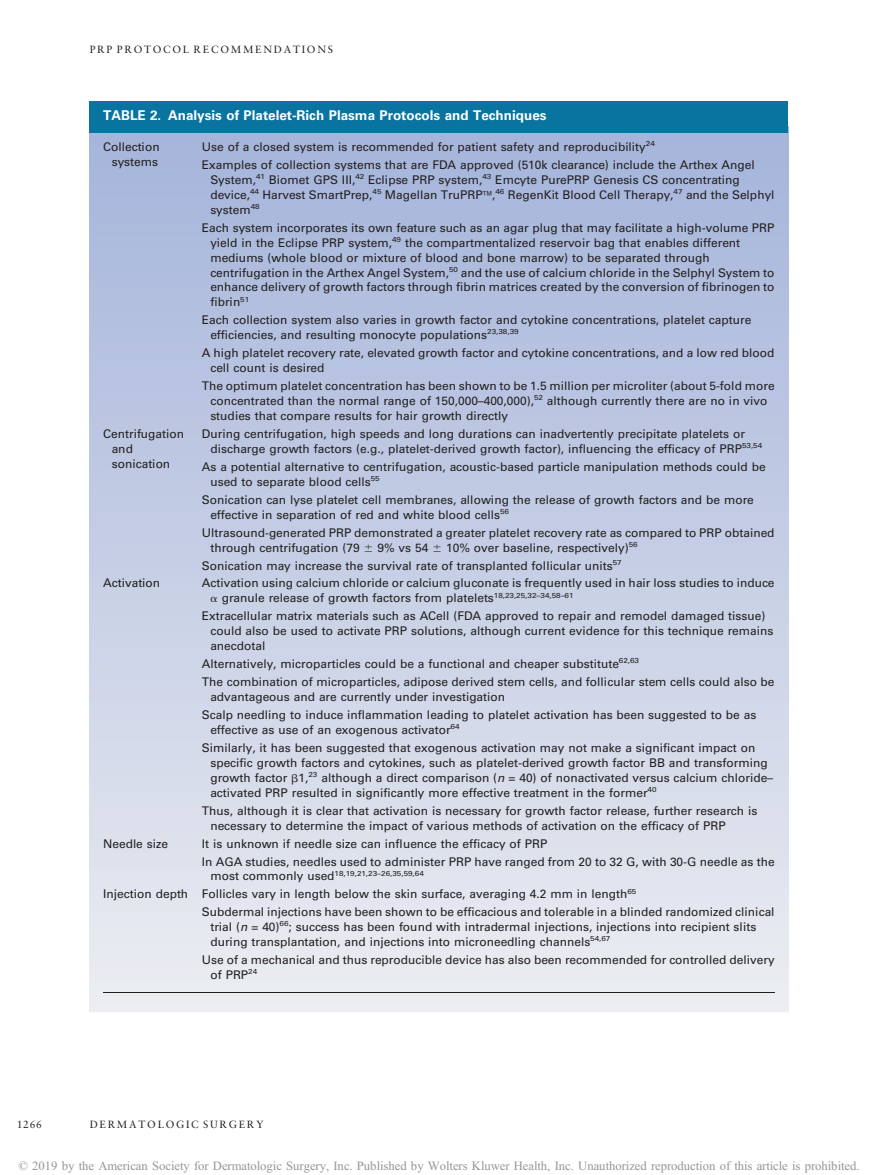
<style>
.page{position:relative;width:878px;height:1175px;background:#fff}
.page>*{position:absolute;margin:0;border:0;box-sizing:border-box;transform-origin:0 0}
.t1{font:13.5px "Adv PSA35 F";color:#fff}
.t2{font:12.75px "Adv TT7 c 285990";color:#939699}
.t3{font:12px/15px "Adv PSA35 D";color:#221f1f}
.t4{font:10.5px "Adv O Tece 49054";letter-spacing:.17em;color:#221f1f}
.t5{font:7.2px "Adv PSA35 D";color:#221f1f;scale:1.13 1}
.s1{font-family:"Adv PS Sym"}
.s2{font-family:"Adv PS586 B"}
.s3{font-family:"Adv PS7 DA6"}
.s4{font-family:"Adv PSA35 E"}
.s5{font-size:12px}
</style>
<div class="page">
<img style="left:90px;top:132px;width:698px;height:880px">
<hr style="left:103px;top:992px;width:671px;height:1px;background:#221f1f">
<div style="left:90px;top:101px;width:698px;height:31px;background:#08749f"></div>
<p class="t4" style="left:90px;top:45px;width:245px">PRP PROTOCOL RECOMMENDATIONS</p>
<p class="t1" style="left:103px;top:110px;width:445px">TABLE 2. Analysis of Platelet-Rich Plasma Protocols and Techniques</p>
<p class="t3" style="left:103px;top:140px;width:58px;text-align:center">Collection systems</p>
<p class="t3" style="left:202px;top:139px;width:554px;line-height:18px">Use of a closed system is recommended for patient safety and reproducibility<sup>24<br></sup>Examples of collection systems that are FDA approved (510k clearance) include the Arthex Angel</p>
<p class="t3" style="left:210px;top:173px;width:565px">System,<sup>41</sup> Biomet GPS III,<sup>42</sup> Eclipse PRP system,<sup>43</sup> Emcyte PurePRP Genesis CS concentrating device,<sup>44</sup> Harvest SmartPrep,<sup>45</sup> Magellan TruPRP<span class="s1">-</span>,<sup>46</sup> RegenKit Blood Cell Therapy,<sup>47</sup> and the Selphyl system<sup>48</sup></p>
<p class="t3" style="left:210px;top:221px;width:565px;text-indent:-9px">Each system incorporates its own feature such as an agar plug that may facilitate a high-volume PRP yield in the Eclipse PRP system,<sup>49</sup> the compartmentalized reservoir bag that enables different mediums (whole blood or mixture of blood and bone marrow) to be separated through centrifugation in the Arthex Angel System,<sup>50</sup> and the use of calcium chloride in the Selphyl System to enhance delivery of growth factors through fibrin matrices created by the conversion of fibrinogen to fibrin<sup>51</sup></p>
<p class="t3" style="left:210px;top:313px;width:542px;text-indent:-9px">Each collection system also varies in growth factor and cytokine concentrations, platelet capture efficiencies, and resulting monocyte populations<sup>23,38,39</sup></p>
<p class="t3" style="left:210px;top:346px;width:565px;text-indent:-9px">A high platelet recovery rate, elevated growth factor and cytokine concentrations, and a low red blood cell count is desired</p>
<p class="t3" style="left:210px;top:379px;width:565px;text-indent:-9px">The optimum platelet concentration has been shown to be 1.5 million per microliter (about 5-fold more concentrated than the normal range of 150,000–400,000),<sup>52</sup> although currently there are no in vivo studies that compare results for hair growth directly</p>
<p class="t3" style="left:112px;top:427px;width:74px;text-indent:-9px">Centrifugation and sonication</p>
<p class="t3" style="left:210px;top:427px;width:553px;text-indent:-9px">During centrifugation, high speeds and long durations can inadvertently precipitate platelets or discharge growth factors (e.g., platelet-derived growth factor), influencing the efficacy of PRP<sup>53,54</sup></p>
<p class="t3" style="left:210px;top:460px;width:556px;text-indent:-9px">As a potential alternative to centrifugation, acoustic-based particle manipulation methods could be used to separate blood cells<sup>55</sup></p>
<p class="t3" style="left:210px;top:493px;width:545px;text-indent:-9px">Sonication can lyse platelet cell membranes, allowing the release of growth factors and be more effective in separation of red and white blood cells<sup>56</sup></p>
<p class="t3" style="left:210px;top:526px;width:565px;text-indent:-9px">Ultrasound-generated PRP demonstrated a greater platelet recovery rate as compared to PRP obtained through centrifugation (79 <span class="s2">6</span> 9% vs 54 <span class="s2">6</span> 10% over baseline, respectively)<sup>56</sup></p>
<p class="t3" style="left:202px;top:558px;width:421px">Sonication may increase the survival rate of transplanted follicular units<sup>57</sup></p>
<p class="t3" style="left:103px;top:576px;width:58px">Activation</p>
<p class="t3" style="left:210px;top:576px;width:565px;text-indent:-9px">Activation using calcium chloride or calcium gluconate is frequently used in hair loss studies to induce <span class="s3">a</span> granule release of growth factors from platelets<sup>18,23,25,32–34,58–61</sup></p>
<p class="t3" style="left:210px;top:609px;width:564px;text-indent:-9px">Extracellular matrix materials such as ACell (FDA approved to repair and remodel damaged tissue) could also be used to activate PRP solutions, although current evidence for this technique remains anecdotal</p>
<p class="t3" style="left:202px;top:656px;width:574px;line-height:18px">Alternatively, microparticles could be a functional and cheaper substitute<sup>62,63<br></sup>The combination of microparticles, adipose derived stem cells, and follicular stem cells could also be</p>
<p class="t3" style="left:202px;top:689px;width:556px;line-height:17.9px;text-indent:9px">advantageous and are currently under investigation<br>Scalp needling to induce inflammation leading to platelet activation has been suggested to be as</p>
<p class="t3" style="left:202px;top:721px;width:555px;line-height:18px;text-indent:9px">effective as use of an exogenous activator<sup>64<br></sup>Similarly, it has been suggested that exogenous activation may not make a significant impact on</p>
<p class="t3" style="left:210px;top:756px;width:564px">specific growth factors and cytokines, such as platelet-derived growth factor BB and transforming growth factor <span class="s3">b</span>1,<sup>23</sup> although a direct comparison (<span class="s4">n</span> = 40) of nonactivated versus calcium chloride– activated PRP resulted in significantly more effective treatment in the former<sup>40</sup></p>
<p class="t3" style="left:210px;top:804px;width:548px;text-indent:-9px">Thus, although it is clear that activation is necessary for growth factor release, further research is necessary to determine the impact of various methods of activation on the efficacy of PRP</p>
<p class="t3" style="left:103px;top:836px;width:66px">Needle size</p>
<p class="t3" style="left:202px;top:835px;width:574px;line-height:18px">It is unknown if needle size can influence the efficacy of PRP<br>In AGA studies, needles used to administer PRP have ranged from 20 to 32 G, with 30-G needle as the</p>
<p class="t5" style="left:210px;top:870px;width:190px"><span class="s5">most commonly used</span>18,19,21,23–26,35,59,64</p>
<p class="t3" style="left:202px;top:886px;width:574px;line-height:18px;text-indent:-99px">Injection depth Follicles vary in length below the skin surface, averaging 4.2 mm in length<sup>65<br></sup>Subdermal injections have been shown to be efficacious and tolerable in a blinded randomized clinical</p>
<p class="t3" style="left:210px;top:920px;width:547px">trial (<span class="s4">n</span> = 40)<sup>66</sup>; success has been found with intradermal injections, injections into recipient slits during transplantation, and injections into microneedling channels<sup>54,67</sup></p>
<p class="t3" style="left:210px;top:953px;width:565px;text-indent:-9px">Use of a mechanical and thus reproducible device has also been recommended for controlled delivery of PRP<sup>24</sup></p>
<p class="t4" style="left:90px;top:1120px;width:175px">DERMATOLOGIC SURGERY</p>
<p class="t4" style="left:17px;top:1120px;width:26px">1266</p>
<p class="t2" style="left:18px;top:1160px;width:842px">© 2019 by the American Society for Dermatologic Surgery, Inc. Published by Wolters Kluwer Health, Inc. Unauthorized reproduction of this article is prohibited.</p>
</div>
